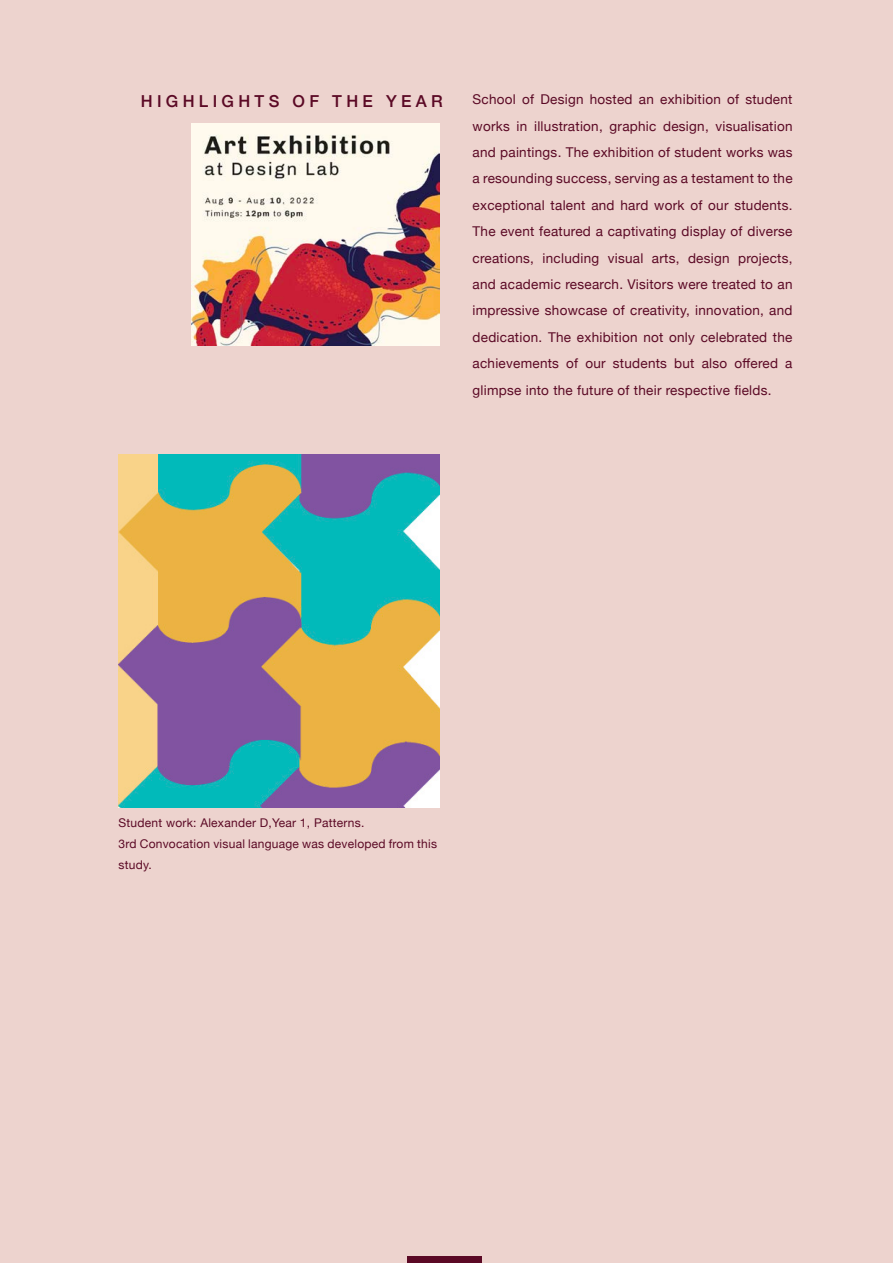
<style>
.page{position:relative;width:893px;height:1263px;background:#edd3ce}
.page>*{position:absolute;margin:0;border:0;box-sizing:border-box;transform-origin:0 0}
.Subtitle{font:500 16.5px "Helvetica Neue";letter-spacing:.26em;color:#5b0925}
.Body_Text{font:13.5px/26.4px "Helvetica Neue";letter-spacing:.02em;color:#5b0925;text-align:justify}
.Body_Text-2{font:12px/21px "Helvetica Neue";letter-spacing:.02em;color:#5b0925}
</style>
<div class="page">
<div style="left:407px;top:1257px;width:75px;height:6px;background:#5b0925"></div>
<img style="left:192px;top:124px;width:248px;height:221px">
<img style="left:119px;top:454px;width:321px;height:354px">
<p class="Subtitle" style="left:141px;top:88px;width:303px">HIGHLIGHTS OF THE YEAR</p>
<p class="Body_Text" style="left:473px;top:87px;width:321px">School of Design hosted an exhibition of student works in illustration, graphic design, visualisation and paintings. The exhibition of student works was a resounding success, serving as a testament to the exceptional talent and hard work of our students.<br>The event featured a captivating display of diverse creations, including visual arts, design projects, and academic research. Visitors were treated to an impressive showcase of creativity, innovation, and dedication. The exhibition not only celebrated the achievements of our students but also offered a glimpse into the future of their respective fields.</p>
<p class="Body_Text-2" style="left:119px;top:812px;width:247px">Student work: Alexander D,Year 1, Patterns.</p>
<p class="Body_Text-2" style="left:119px;top:833px;width:320px">3rd Convocation visual language was developed from this study.</p>
</div>
